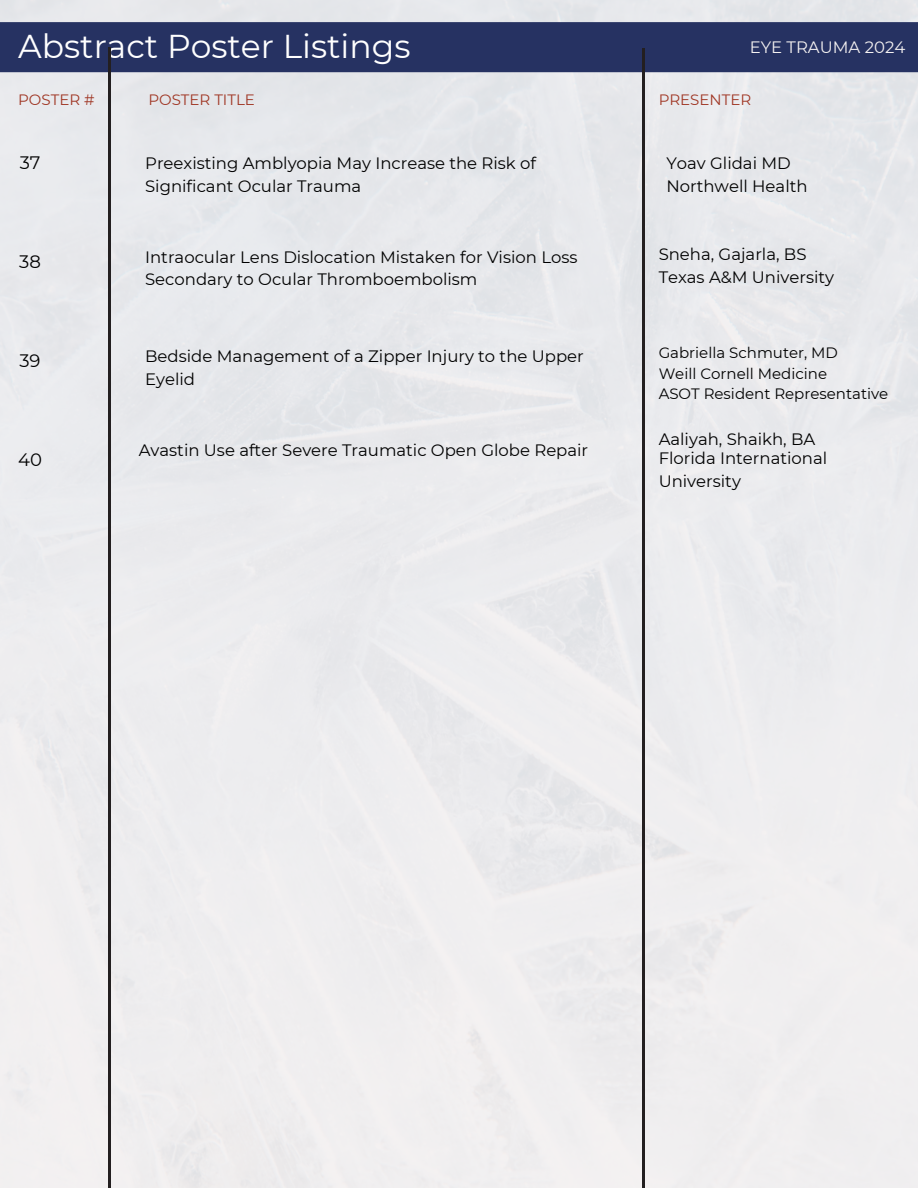
<style>
.page{position:relative;width:918px;height:1188px;background:#fff}
.page>*{position:absolute;margin:0;border:0;box-sizing:border-box;transform-origin:0 0}
.t1{font:33px "Montserrat";color:#fff}
.t2{font:18px "Montserrat";color:#000}
.t3{font:16.5px/22.5px "Montserrat";color:#000}
.t4{font:16.5px "Montserrat";color:#f4f1f1}
.t5{font:15px "Montserrat";color:#000}
.t6{font:15px "Montserrat";color:#a03725}
</style>
<div class="page">
<div style="left:0;top:22px;width:918px;height:50px;background:#263262"></div>
<hr style="left:642px;top:48px;width:3px;height:1140px;background:#231f20">
<hr style="left:108px;top:47px;width:3px;height:1141px;background:#231f20">
<p class="t1" style="left:18px;top:26px;width:394px">Abstract Poster Listings</p>
<h2 class="t6" style="left:18px;top:90px;width:78px">POSTER #</h2>
<p class="t6" style="left:148px;top:90px;width:108px">POSTER TITLE</p>
<p class="t6" style="left:659px;top:90px;width:94px">PRESENTER</p>
<h4 class="t4" style="left:750px;top:37px;width:157px">EYE TRAUMA 2024</h4>
<h4 class="t2" style="left:20px;top:152px;width:22px">37</h4>
<h4 class="t2" style="left:19px;top:251px;width:23px">38</h4>
<h3 class="t2" style="left:20px;top:350px;width:23px">39</h3>
<h3 class="t2" style="left:18px;top:449px;width:25px">40</h3>
<h3 class="t3" style="left:145px;top:152px;width:392px">Preexisting Amblyopia May Increase the Risk of<br>Significant Ocular Trauma</h3>
<h3 class="t3" style="left:666px;top:152px;width:143px">Yoav Glidai MD<br>Northwell Health</h3>
<h3 class="t3" style="left:145px;top:246px;width:434px">Intraocular Lens Dislocation Mistaken for Vision Loss<br>Secondary to Ocular Thromboembolism</h3>
<h3 class="t3" style="left:659px;top:243px;width:177px">Sneha, Gajarla, BS<br>Texas A&amp;M University</h3>
<h3 class="t3" style="left:145px;top:345px;width:440px">Bedside Management of a Zipper Injury to the Upper<br>Eyelid</h3>
<h3 class="t5" style="left:659px;top:344px;width:181px">Gabriella Schmuter, MD</h3>
<p class="t5" style="left:659px;top:364px;width:170px">Weill Cornell Medicine</p>
<p class="t5" style="left:659px;top:384px;width:231px">ASOT Resident Representative</p>
<p class="t3" style="left:659px;top:428px;width:158px">Aaliyah, Shaikh, BA</p>
<h3 class="t3" style="left:659px;top:447px;width:170px">Florida International<br>University</h3>
<h3 class="t3" style="left:139px;top:439px;width:451px">Avastin Use after Severe Traumatic Open Globe Repair</h3>
</div>
